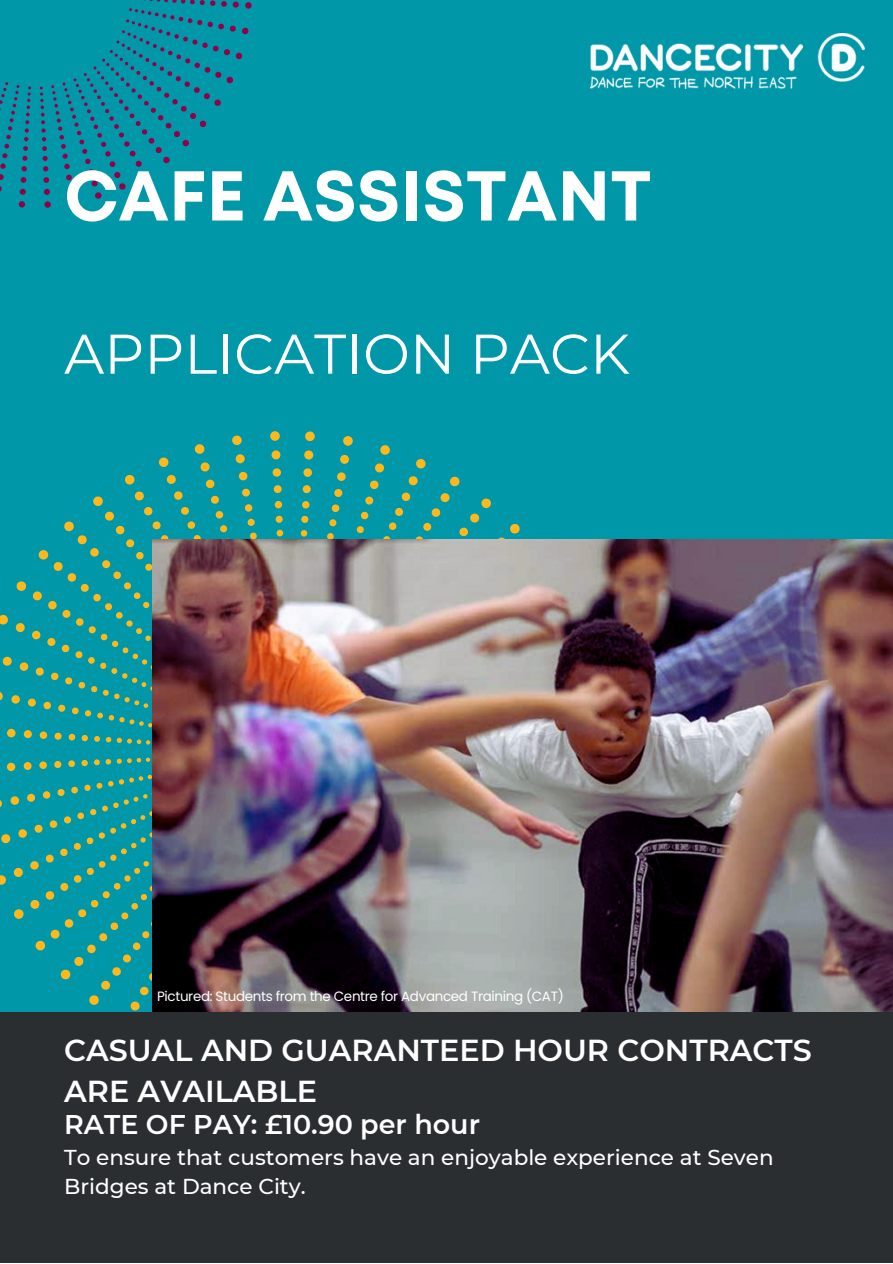
<style>
.page{position:relative;width:893px;height:1264px;background:#fff}
.page>*{position:absolute;margin:0;border:0;box-sizing:border-box;transform-origin:0 0}
.t1{font:700 70.35px "Mont";color:#fff}
.t2{font:55.8px "Montserrat";color:#fff}
.t3{font:600 30.3px/41.5px "Montserrat";color:#fff}
.t4{font:600 27px "Montserrat";color:#fff}
.t5{font:500 21.45px/29.2px "Montserrat";color:#fff}
.t6{font:13.5px "Poppins";letter-spacing:-.025em;color:#fff}
</style>
<div class="page">
<div style="left:0;top:0;width:892px;height:1262px;background:#0097a9"></div>
<svg style="left:0;top:431px;width:520px;height:580px"></svg>
<img style="left:152px;top:539px;width:740px;height:473px">
<div style="left:0;top:1012px;width:892px;height:250px;background:#2a2e30"></div>
<svg style="left:0;top:0;width:252px;height:208px"></svg>
<img style="left:590px;top:34px;width:274px;height:55px">
<p class="t1" style="left:64px;top:169px;width:588px">CAFE ASSISTANT</p>
<p class="t2" style="left:64px;top:320px;width:567px">APPLICATION PACK</p>
<p class="t6" style="left:157px;top:986px;width:408px">Pictured: Students from the Centre for Advanced Training (CAT)</p>
<p class="t3" style="left:64px;top:1029px;width:749px">CASUAL AND GUARANTEED HOUR CONTRACTS<br>ARE AVAILABLE</p>
<p class="t4" style="left:64px;top:1107px;width:417px">RATE OF PAY: £10.90 per hour</p>
<p class="t5" style="left:64px;top:1142px;width:711px">To ensure that customers have an enjoyable experience at Seven<br>Bridges at Dance City.</p>
</div>
